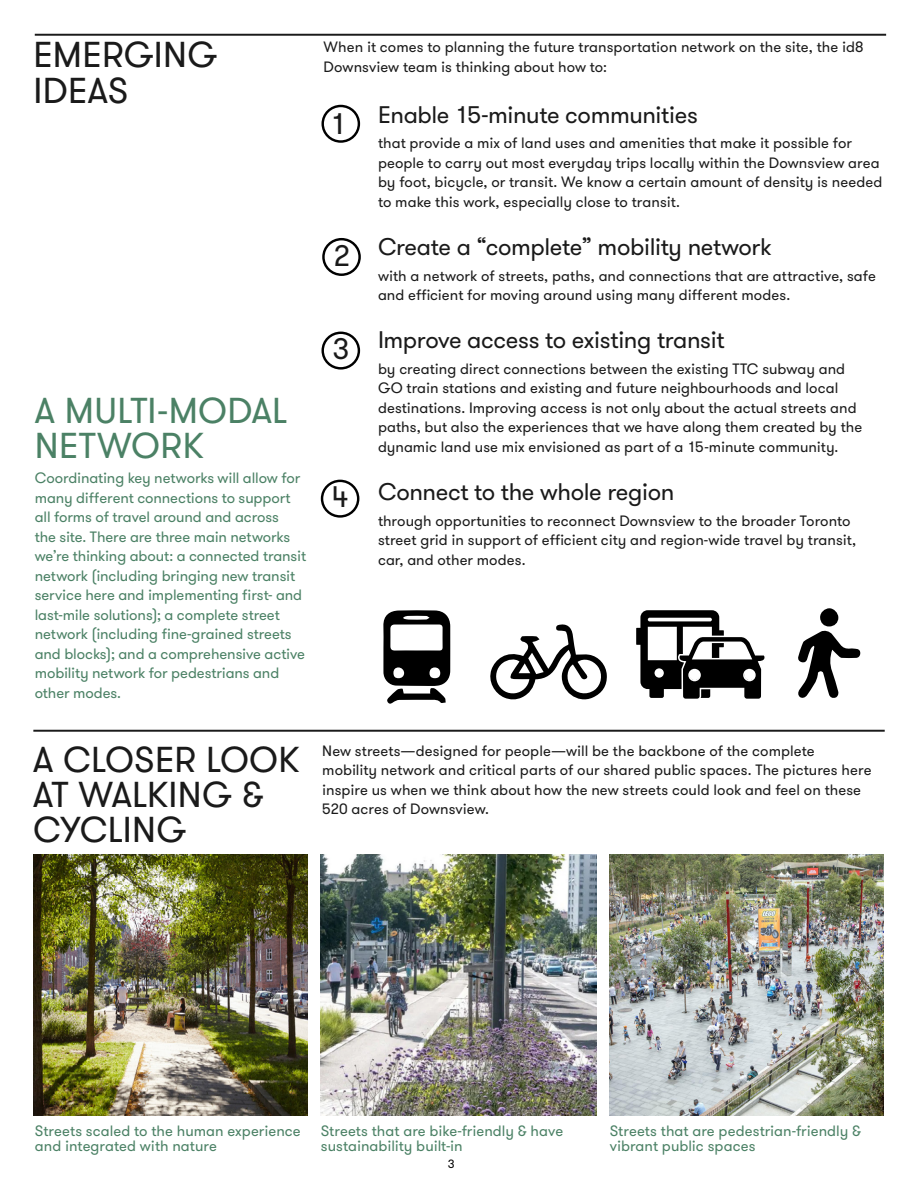
<style>
.page{position:relative;width:918px;height:1188px;background:#fff}
.page>*{position:absolute;margin:0;border:0;box-sizing:border-box;transform-origin:0 0}
.t1{font:36px/35.1px "GT Walsheim";letter-spacing:.005em;color:#1a1a1a}
.t2{font:36px/35.1px "GT Walsheim";letter-spacing:.01em;color:#4b8165}
.t3{font:29.7px "GT Walsheim";color:#1a1a1a}
.t4{font:24px "GT Walsheim";letter-spacing:-.015em;color:#1a1a1a}
.t5{font:15px/19.5px "GT Walsheim";letter-spacing:.005em;color:#1a1a1a}
.t6{font:15px/19.5px "GT Walsheim";letter-spacing:-.005em;color:#4b8165}
.t7{font:12px "GT Walsheim";color:#000}
</style>
<div class="page">
<hr style="left:33px;top:730px;width:852px;height:2px;background:#1a1a1a">
<hr style="left:35px;top:34px;width:851px;height:2px;background:#1a1a1a">
<div style="left:321px;top:105px;width:39px;height:38px;border:2px solid #000;border-radius:50%"></div>
<div style="left:322px;top:238px;width:39px;height:38px;border:2px solid #000;border-radius:50%"></div>
<div style="left:321px;top:332px;width:39px;height:38px;border:2px solid #000;border-radius:50%"></div>
<div style="left:321px;top:480px;width:38px;height:38px;border:2px solid #000;border-radius:50%"></div>
<img style="left:33px;top:854px;width:275px;height:261px">
<img style="left:609px;top:854px;width:275px;height:261px">
<img style="left:321px;top:854px;width:275px;height:261px">
<svg style="left:798px;top:630px;width:62px;height:68px"></svg>
<div style="left:820px;top:608px;width:18px;height:18px;background:#000;border-radius:50%"></div>
<svg style="left:490px;top:624px;width:117px;height:76px"></svg>
<svg style="left:383px;top:610px;width:67px;height:94px"></svg>
<svg style="left:636px;top:610px;width:129px;height:89px"></svg>
<div style="left:744px;top:670px;width:11px;height:10px;background:#fff;border-radius:50%"></div>
<div style="left:689px;top:670px;width:11px;height:10px;background:#fff;border-radius:50%"></div>
<h1 class="t1" style="left:33px;top:38px;width:186px">EMERGING<br>IDEAS</h1>
<h1 class="t2" style="left:35px;top:394px;width:254px">A MULTI-MODAL<br>NETWORK</h1>
<p class="t6" style="left:35px;top:469px;width:273px">Coordinating key networks will allow for many different connections to support all forms of travel around and across<br>the site. There are three main networks we’re thinking about: a connected transit network (including bringing new transit service here and implementing first- and last-mile solutions); a complete street network (including fine-grained streets and blocks); and a comprehensive active mobility network for pedestrians and other modes.</p>
<p class="t5" style="left:324px;top:38px;width:542px">When it comes to planning the future transportation network on the site, the id8<br>Downsview team is thinking about how to:</p>
<h2 class="t3" style="left:330px;top:105px;width:19px">1</h2>
<h2 class="t3" style="left:333px;top:237px;width:19px">2</h2>
<h2 class="t3" style="left:332px;top:330px;width:19px">3</h2>
<h2 class="t3" style="left:332px;top:478px;width:19px">4</h2>
<h3 class="t4" style="left:378px;top:99px;width:321px">Enable 15-minute communities</h3>
<p class="t5" style="left:378px;top:134px;width:506px">that provide a mix of land uses and amenities that make it possible for people to carry out most everyday trips locally within the Downsview area by foot, bicycle, or transit. We know a certain amount of density is needed to make this work, especially close to transit.</p>
<h3 class="t4" style="left:378px;top:232px;width:395px">Create a “complete” mobility network</h3>
<p class="t5" style="left:378px;top:266px;width:500px">with a network of streets, paths, and connections that are attractive, safe and efficient for moving around using many different modes.</p>
<h3 class="t4" style="left:378px;top:325px;width:348px">Improve access to existing transit</h3>
<p class="t5" style="left:378px;top:359px;width:486px">by creating direct connections between the existing TTC subway and GO train stations and existing and future neighbourhoods and local destinations. Improving access is not only about the actual streets and paths, but also the experiences that we have along them created by the dynamic land use mix envisioned as part of a 15-minute community.</p>
<h3 class="t4" style="left:378px;top:477px;width:298px">Connect to the whole region</h3>
<p class="t5" style="left:378px;top:511px;width:480px">through opportunities to reconnect Downsview to the broader Toronto street grid in support of efficient city and region-wide travel by transit, car, and other modes.</p>
<h1 class="t1" style="left:33px;top:742px;width:268px">A CLOSER LOOK<br>AT WALKING &amp;<br>CYCLING</h1>
<p class="t5" style="left:322px;top:741px;width:551px">New streets—designed for people—will be the backbone of the complete mobility network and critical parts of our shared public spaces. The pictures here inspire us when we think about how the new streets could look and feel on these 520 acres of Downsview.</p>
<p class="t6" style="left:35px;top:1123px;width:267px;line-height:15px">Streets scaled to the human experience and integrated with nature</p>
<p class="t6" style="left:321px;top:1123px;width:244px;line-height:15px">Streets that are bike-friendly &amp; have sustainability built-in</p>
<p class="t6" style="left:610px;top:1123px;width:253px;line-height:15px">Streets that are pedestrian-friendly &amp; vibrant public spaces</p>
<p class="t7" style="left:448px;top:1156px;width:8px">3</p>
</div>
